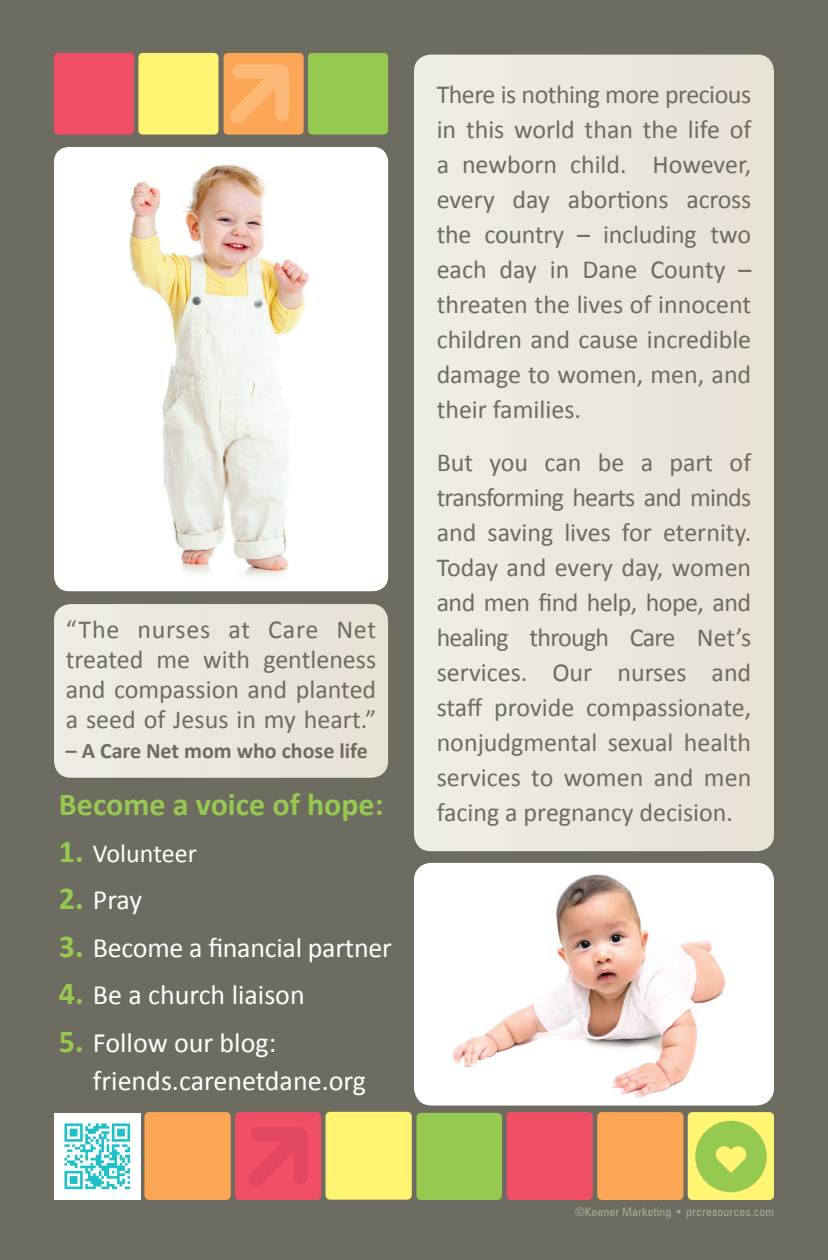
<style>
.page{position:relative;width:828px;height:1260px;background:#6e6b61}
.page>*{position:absolute;margin:0;border:0;box-sizing:border-box;transform-origin:0 0}
.Basic{font:700 32px "Calibri";color:#96c94f}
.Basic-2{font:28px/38.4px "Calibri";color:#fff}
.Basic-3{font:26px/35px "Calibri";color:#6e6b61;text-align:justify}
.Basic-4{font:26px "Calibri";color:#fff}
.Basic-5{font:700 22px "Calibri";color:#6e6b61}
.t1{font:condensed 12px "Univers";color:#a4ad99}
.s1{font-weight:700;font-size:32px;color:#96c94f}
</style>
<div class="page">
<div style="left:308px;top:53px;width:80px;height:82px;background:#96c94f;border-radius:5px"></div>
<div style="left:138px;top:53px;width:81px;height:82px;background:#fff573;border-radius:5px"></div>
<div style="left:224px;top:53px;width:80px;height:82px;background:#faa654;border-radius:5px"></div>
<div style="left:54px;top:53px;width:80px;height:82px;background:#f04f66;border-radius:5px"></div>
<svg style="left:230px;top:64px;width:59px;height:59px"></svg>
<img style="left:57px;top:147px;width:331px;height:444px">
<div style="left:414px;top:55px;width:360px;height:796px;background:#ebe7dd"></div>
<div style="left:414px;top:863px;width:360px;height:242px;background:#fff;border-radius:18px"></div>
<img style="left:420px;top:863px;width:348px;height:242px">
<div style="left:54px;top:604px;width:334px;height:174px;background:#ebe6dc"></div>
<div style="left:597px;top:1112px;width:86px;height:88px;background:#faa654;border-radius:5px"></div>
<div style="left:688px;top:1112px;width:86px;height:88px;background:#fff573;border-radius:5px"></div>
<div style="left:507px;top:1112px;width:86px;height:88px;background:#f04f66;border-radius:5px"></div>
<svg style="left:695px;top:1121px;width:72px;height:71px"></svg>
<div style="left:416px;top:1113px;width:86px;height:87px;background:#96c94f;border-radius:5px"></div>
<img style="left:54px;top:1114px;width:86px;height:86px">
<div style="left:326px;top:1112px;width:86px;height:88px;background:#fff573;border-radius:5px"></div>
<div style="left:235px;top:1112px;width:86px;height:88px;background:#f04f66;border-radius:5px"></div>
<div style="left:144px;top:1112px;width:87px;height:88px;background:#faa654;border-radius:5px"></div>
<svg style="left:249px;top:1128px;width:59px;height:58px"></svg>
<p class="Basic-3" style="left:66px;top:615px;width:312px;line-height:30px">“The nurses at Care Net treated me with gentleness and compassion and planted a seed of Jesus in my heart.”</p>
<p class="Basic-5" style="left:66px;top:737px;width:304px">– A Care Net mom who chose life</p>
<p class="Basic-3" style="left:437px;top:76px;width:316px">There is nothing more precious in this world than the life of a newborn child. However, every day abortions across the country – including two each day in Dane County – threaten the lives of innocent children and cause incredible damage to women, men, and their families.</p>
<p class="Basic-3" style="left:437px;top:444px;width:316px">But you can be a part of transforming hearts and minds and saving lives for eternity.<br>Today and every day, women and men find help, hope, and healing through Care Net’s services. Our nurses and staff provide compassionate, nonjudgmental sexual health services to women and men</p>
<p class="Basic" style="left:59px;top:784px;width:326px">Become a voice of hope:</p>
<p class="Basic-3" style="left:437px;top:794px;width:298px">facing a pregnancy decision.</p>
<p class="Basic-4" style="left:59px;top:837px;width:139px"><span class="s1">1.</span> Volunteer</p>
<p class="Basic-2" style="left:59px;top:881px;width:85px"><span class="s1">2.</span> Pray</p>
<p class="Basic-2" style="left:59px;top:928px;width:334px"><span class="s1">3.</span> Become a financial partner</p>
<p class="Basic-2" style="left:59px;top:976px;width:247px"><span class="s1">4.</span> Be a church liaison</p>
<p class="Basic-2" style="left:93px;top:1023px;width:275px;text-indent:-34px"><span class="s1">5.</span> Follow our blog: friends.carenetdane.org</p>
<p class="t1" style="left:575px;top:1204px;width:200px">©Keener Marketing • prcresources.com</p>
</div>
